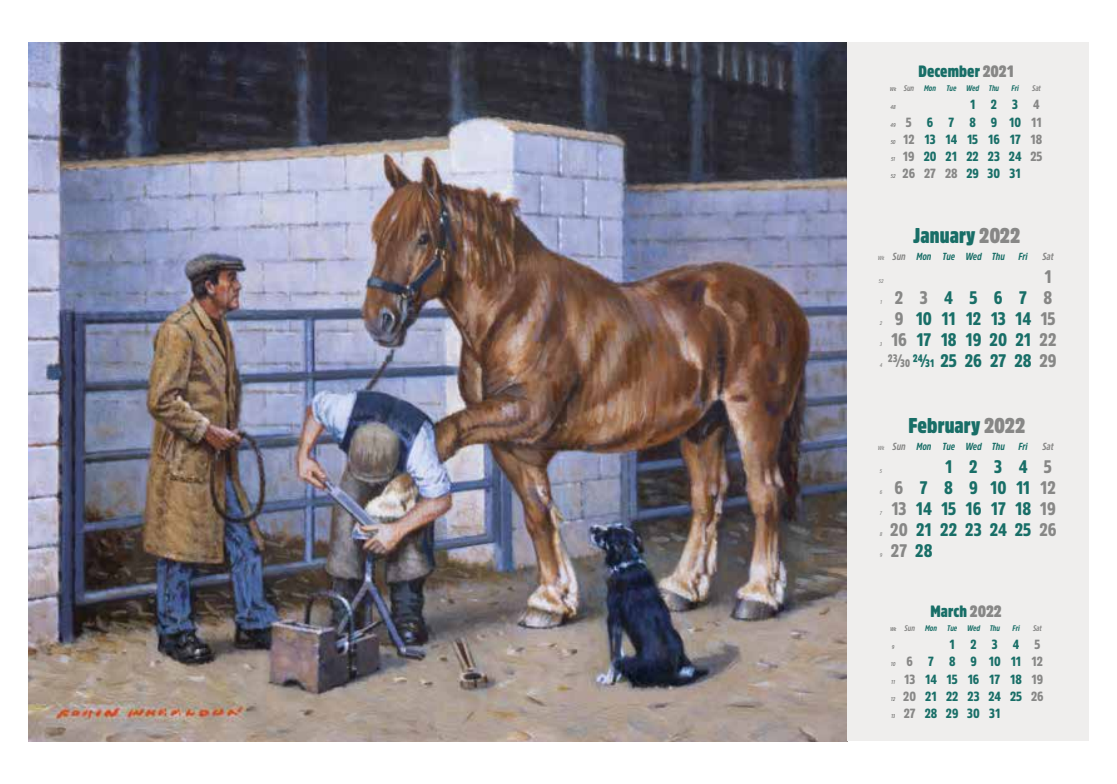
<style>
.page{position:relative;width:1117px;height:784px;background:#fff}
.page>*{position:absolute;margin:0;border:0;box-sizing:border-box;transform-origin:0 0}
.t1{font:900 21.12px "Amsi Pro Cond";color:#186e67}
.t2{font:900 18px/21.1px "Amsi Pro Cond";color:#186e67;text-align:right}
.t3{font:900 16.25px "Amsi Pro Cond";color:#186e67}
.t4{font:900 13.25px/17.2px "Amsi Pro Cond";color:#186e67}
.t5{font:italic 700 10.25px "Amsi Pro Cond";color:#186e67}
.t6{font:italic 700 10.25px "Amsi Pro Cond";color:#878786}
.t7{font:italic 700 8.12px "Amsi Pro Cond";color:#186e67}
.t8{font:italic 700 8.12px "Amsi Pro Cond";color:#878786}
.t9{font:italic 600 5.62px "Amsi Pro Cond";letter-spacing:-.005em;color:#6f6f6e}
.t10{font:italic 600 5.5px "Amsi Pro Cond";color:#878786}
.s1{color:#878786}
.s2{font-weight:600;font-size:5.62px;color:#6f6f6e}
.s3{font-weight:600;font-size:5.88px;color:#878786}
.s4{font-size:17.88px;color:#878786}
.s5{font-size:17.88px}
</style>
<div class="page">
<img style="left:28px;top:43px;width:819px;height:698px">
<div style="left:847px;top:43px;width:241px;height:698px;background:#efeeed"></div>
<p class="t3" style="left:918px;top:60px;width:97px">December <span class="s1">2021</span></p>
<p class="t8" style="left:889px;top:82px;width:25px"><span class="s2">Wk</span> Sun</p>
<p class="t7" style="left:924px;top:82px;width:13px">Mon</p>
<p class="t7" style="left:946px;top:82px;width:54px">Tue Wed Thu</p>
<p class="t7" style="left:1011px;top:82px;width:9px">Fri</p>
<p class="t8" style="left:1031px;top:82px;width:10px">Sat</p>
<p class="t9" style="left:890px;top:103px;width:7px">48</p>
<p class="t9" style="left:890px;top:121px;width:7px">49</p>
<p class="t9" style="left:890px;top:138px;width:6px">50</p>
<p class="t9" style="left:890px;top:155px;width:6px">51</p>
<p class="t9" style="left:890px;top:172px;width:6px">52</p>
<p class="t4" style="left:902px;top:95px;width:141px;text-indent:67px">123<span class="s1">4<br>5</span> 6 7 8910<span class="s1">11<br>12</span> 13 14 15 16 17 <span class="s1">18<br>19</span> 20 21 22 23 24 <span class="s1">25<br>26 27 28</span> 29 30 31</p>
<h1 class="t1" style="left:913px;top:220px;width:109px">January <span class="s1">2022</span></h1>
<p class="t5" style="left:877px;top:249px;width:128px"><span class="s3">Wk</span> <span class="s1">Sun</span> Mon Tue Wed Thu</p>
<p class="t5" style="left:1018px;top:249px;width:10px">Fri</p>
<p class="t6" style="left:1042px;top:249px;width:13px">Sat</p>
<p class="t10" style="left:878px;top:277px;width:6px">52</p>
<p class="t10" style="left:879px;top:298px;width:3px">1</p>
<p class="t10" style="left:879px;top:319px;width:4px">2</p>
<p class="t10" style="left:879px;top:340px;width:4px">3</p>
<p class="t10" style="left:879px;top:361px;width:4px">4</p>
<h2 class="t2" style="left:887px;top:265px;width:170px"><span class="s1">1<br>23</span>4567<span class="s1">8<br>9</span> 10 11 12 13 14 <span class="s1">15<br>16</span> 17 18 19 20 21 <span class="s1">22<br></span><span class="s4">23/30</span> <span class="s5">24/31</span> 25 26 27 28 <span class="s1">29</span></h2>
<h1 class="t1" style="left:908px;top:410px;width:118px">February <span class="s1">2022</span></h1>
<p class="t5" style="left:877px;top:439px;width:128px"><span class="s3">Wk</span> <span class="s1">Sun</span> Mon Tue Wed Thu</p>
<p class="t5" style="left:1018px;top:439px;width:10px">Fri</p>
<p class="t6" style="left:1042px;top:439px;width:13px">Sat</p>
<p class="t10" style="left:879px;top:466px;width:4px">5</p>
<p class="t10" style="left:879px;top:488px;width:4px">6</p>
<p class="t10" style="left:879px;top:509px;width:4px">7</p>
<p class="t10" style="left:879px;top:530px;width:4px">8</p>
<p class="t10" style="left:879px;top:551px;width:4px">9</p>
<h2 class="t2" style="left:890px;top:455px;width:168px;text-align:left;text-indent:55px">1234<span class="s1">5<br>6</span> 7 8 9 1011<span class="s1">12<br>13</span> 14 15 16 17 18 <span class="s1">19<br>20</span> 21 22 23 24 25 <span class="s1">26<br>27</span> 28</h2>
<p class="t3" style="left:930px;top:599px;width:73px">March <span class="s1">2022</span></p>
<p class="t8" style="left:889px;top:622px;width:26px"><span class="s2">Wk</span> Sun</p>
<p class="t7" style="left:924px;top:622px;width:13px">Mon</p>
<p class="t7" style="left:947px;top:622px;width:54px">Tue Wed Thu</p>
<p class="t7" style="left:1012px;top:622px;width:9px">Fri</p>
<p class="t8" style="left:1032px;top:622px;width:10px">Sat</p>
<p class="t9" style="left:891px;top:643px;width:4px">9</p>
<p class="t9" style="left:890px;top:660px;width:6px">10</p>
<p class="t9" style="left:891px;top:677px;width:5px">11</p>
<p class="t9" style="left:890px;top:694px;width:6px">12</p>
<p class="t9" style="left:890px;top:711px;width:6px">13</p>
<p class="t4" style="left:903px;top:635px;width:142px;text-indent:46px">1234<span class="s1">5<br>6</span> 7 8 9 1011<span class="s1">12<br>13</span> 14 15 16 17 18 <span class="s1">19<br>20</span> 21 22 23 24 25 <span class="s1">26<br>27</span> 28 29 30 31</p>
</div>
